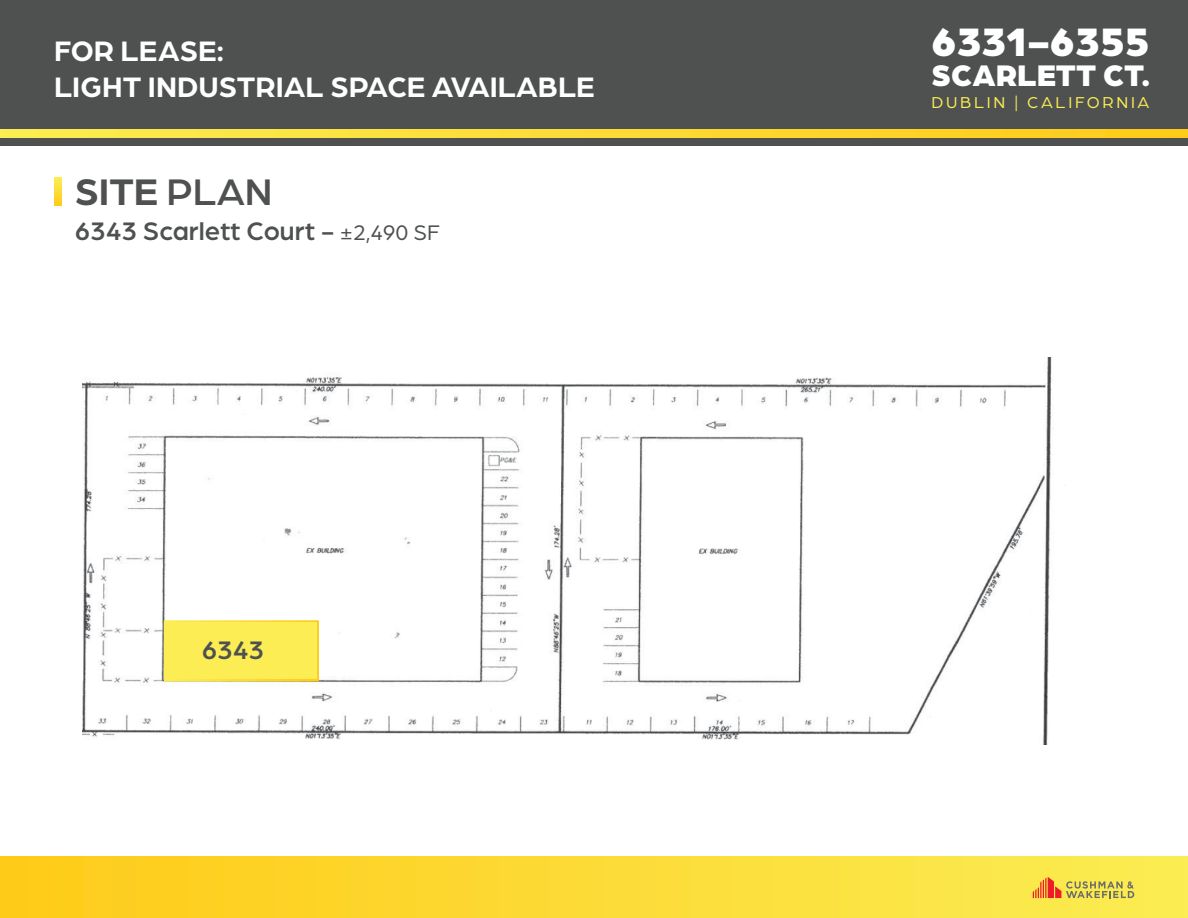
<style>
.page{position:relative;width:1188px;height:918px;background:#fff}
.page>*{position:absolute;margin:0;border:0;box-sizing:border-box;transform-origin:0 0}
.t1{font:900 42.3px "Arboria";color:#fff}
.t2{font:700 39.45px "Arboria";color:#4f5151}
.t3{font:900 31.65px "Arboria";color:#fff}
.t4{font:700 30px/36px "Arboria";color:#fff}
.t5{font:500 27px "Arboria";color:#4f5151}
.t6{font:16.8px "Arboria";letter-spacing:.16em;color:#fbed53}
.s1{font-weight:500}
.s2{font-weight:400;font-size:22.5px}
</style>
<div class="page">
<div style="left:0;top:0;width:1188px;height:146px;background:#4f5151"></div>
<svg style="left:0;top:130px;width:1188px;height:7px"></svg>
<div style="left:0;top:857px;width:1188px;height:61px;background:linear-gradient(to right,#feca18,#faed53)"></div>
<svg style="left:54px;top:177px;width:7px;height:29px"></svg>
<svg style="left:1033px;top:877px;width:101px;height:21px"></svg>
<img style="left:83px;top:358px;width:969px;height:387px">
<div style="left:164px;top:620px;width:155px;height:62px;background:#fbed53"></div>
<p class="t4" style="left:54px;top:31px;width:542px">FOR LEASE:<br>LIGHT INDUSTRIAL SPACE AVAILABLE</p>
<p class="t2" style="left:75px;top:165px;width:199px">SITE <span class="s1">PLAN</span></p>
<p class="t5" style="left:75px;top:213px;width:366px">6343 Scarlett Court - <span class="s2">±2,490 SF</span></p>
<p class="t5" style="left:202px;top:632px;width:64px">6343</p>
<h1 class="t1" style="left:931px;top:12px;width:220px">6331-6355</h1>
<p class="t3" style="left:932px;top:52px;width:220px">SCARLETT CT.</p>
<p class="t6" style="left:931px;top:92px;width:220px">DUBLIN | CALIFORNIA</p>
</div>
